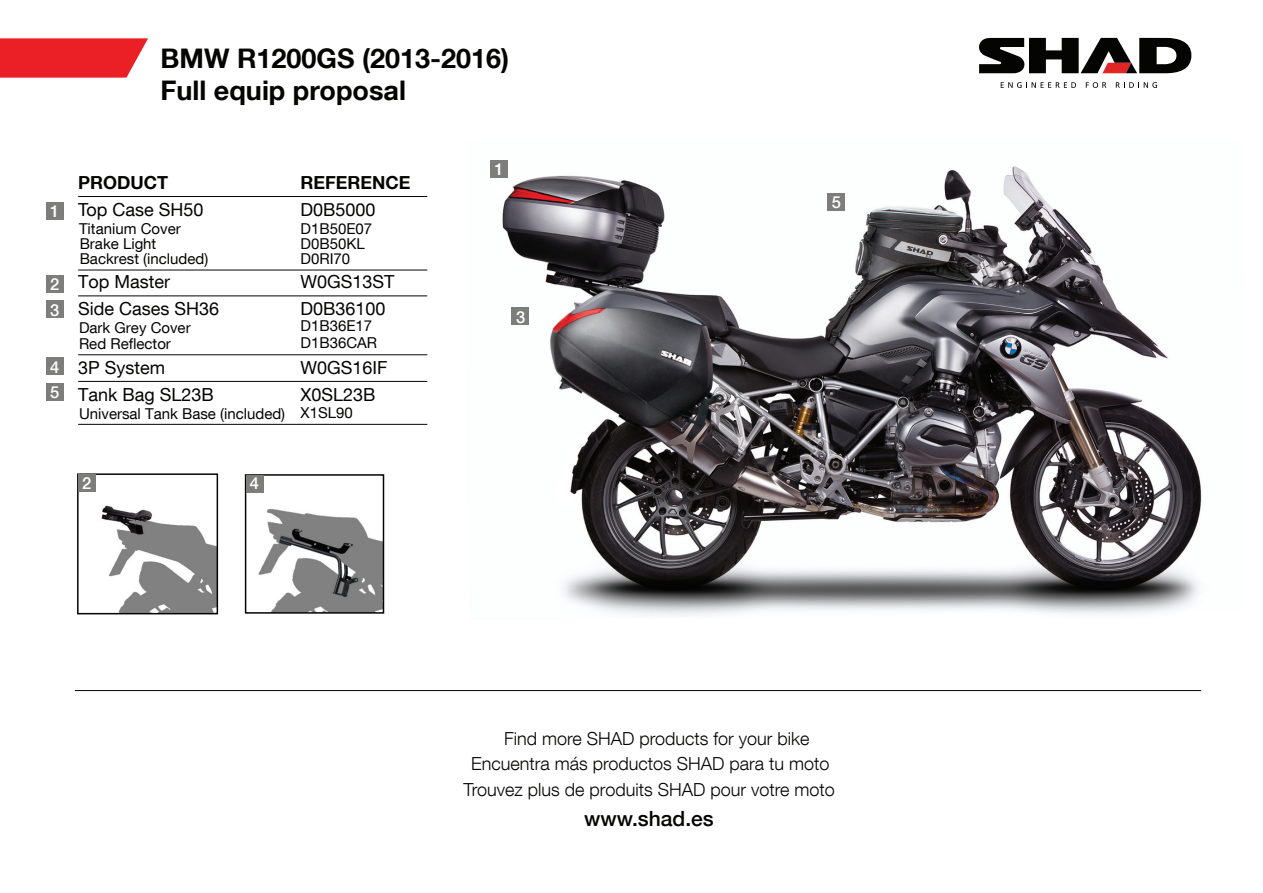
<style>
.page{position:relative;width:1263px;height:893px;background:#fff}
.page>*{position:absolute;margin:0;border:0;box-sizing:border-box;transform-origin:0 0}
.t1{font:700 27px/31.7px "Helvetica Neue LT Com";color:#040503}
.t2{font:500 21px "Helvetica Neue LT Com";color:#040503}
.t3{font:300 18px "Helvetica Neue LT Com";color:#040503}
.t4{font:18px/27px "Helvetica Neue LT Com";color:#040503}
.t5{font:700 18px "Helvetica Neue LT Com";color:#040503}
.t6{font:500 16.5px/25.5px "Helvetica Neue LT Com";color:#fff}
.t7{font:15px "Helvetica Neue LT Com";color:#040503}
</style>
<div class="page">
<img style="left:490px;top:160px;width:712px;height:456px">
<svg style="left:0;top:38px;width:148px;height:40px"></svg>
<hr style="left:78px;top:196px;width:349px;height:1px;background:#040503">
<hr style="left:78px;top:270px;width:349px;height:1px;background:#040503">
<hr style="left:78px;top:295px;width:349px;height:1px;background:#040503">
<hr style="left:78px;top:354px;width:349px;height:1px;background:#040503">
<hr style="left:78px;top:381px;width:349px;height:1px;background:#040503">
<hr style="left:78px;top:424px;width:349px;height:1px;background:#040503">
<div style="left:46px;top:202px;width:17px;height:17px;background:#7d7d7c"></div>
<div style="left:46px;top:275px;width:17px;height:17px;background:#7d7d7c"></div>
<div style="left:46px;top:300px;width:17px;height:17px;background:#7d7d7c"></div>
<div style="left:46px;top:358px;width:17px;height:17px;background:#7d7d7c"></div>
<div style="left:46px;top:383px;width:17px;height:17px;background:#7d7d7c"></div>
<svg style="left:979px;top:38px;width:212px;height:35px"></svg>
<svg style="left:1001px;top:82px;width:75px;height:6px"></svg>
<svg style="left:1086px;top:82px;width:20px;height:6px"></svg>
<svg style="left:1116px;top:82px;width:41px;height:6px"></svg>
<img style="left:101px;top:505px;width:114px;height:106px">
<div style="left:77px;top:473px;width:141px;height:141px;border:2px solid #040503"></div>
<div style="left:79px;top:475px;width:17px;height:17px;background:#7d7d7c"></div>
<img style="left:258px;top:477px;width:123px;height:134px">
<div style="left:245px;top:474px;width:139px;height:140px;border:2px solid #040503"></div>
<div style="left:246px;top:476px;width:17px;height:17px;background:#7d7d7c"></div>
<div style="left:490px;top:160px;width:17px;height:17px;background:#7d7d7c"></div>
<div style="left:512px;top:308px;width:17px;height:17px;background:#7d7d7c"></div>
<div style="left:828px;top:193px;width:17px;height:17px;background:#7d7d7c"></div>
<hr style="left:75px;top:690px;width:1126px;height:1px;background:#040503">
<h1 class="t1" style="left:160px;top:42px;width:350px">BMW R1200GS (2013-2016)<br>Full equip proposal</h1>
<p class="t6" style="left:50px;top:198px;width:11px">1</p>
<p class="t6" style="left:50px;top:271px;width:11px">2<br>3</p>
<p class="t6" style="left:50px;top:354px;width:11px">4<br>5</p>
<p class="t5" style="left:78px;top:171px;width:92px">PRODUCT</p>
<p class="t4" style="left:78px;top:196px;width:127px">Top Case SH50</p>
<p class="t5" style="left:301px;top:171px;width:111px">REFERENCE</p>
<p class="t4" style="left:301px;top:196px;width:77px">D0B5000</p>
<p class="t7" style="left:79px;top:220px;width:103px">Titanium Cover</p>
<p class="t7" style="left:301px;top:220px;width:73px">D1B50E07</p>
<p class="t7" style="left:80px;top:235px;width:78px">Brake Light</p>
<p class="t7" style="left:300px;top:235px;width:66px">D0B50KL</p>
<p class="t7" style="left:80px;top:250px;width:130px">Backrest (included)</p>
<p class="t7" style="left:300px;top:250px;width:51px">D0RI70</p>
<p class="t4" style="left:78px;top:268px;width:143px">Top Master<br>Side Cases SH36</p>
<p class="t4" style="left:301px;top:268px;width:96px">W0GS13ST<br>D0B36100</p>
<p class="t7" style="left:79px;top:318px;width:113px">Dark Grey Cover</p>
<p class="t7" style="left:301px;top:317px;width:73px">D1B36E17</p>
<p class="t7" style="left:79px;top:335px;width:93px">Red Reflector</p>
<p class="t7" style="left:301px;top:333px;width:78px">D1B36CAR</p>
<p class="t4" style="left:78px;top:353px;width:137px">3P System<br>Tank Bag SL23B</p>
<p class="t4" style="left:301px;top:353px;width:89px">W0GS16IF<br>X0SL23B</p>
<p class="t7" style="left:79px;top:404px;width:275px">Universal Tank Base (included) X1SL90</p>
<p class="t6" style="left:82px;top:470px;width:11px">2</p>
<p class="t6" style="left:250px;top:470px;width:11px">4</p>
<p class="t6" style="left:495px;top:156px;width:11px">1</p>
<p class="t6" style="left:516px;top:304px;width:11px">3</p>
<p class="t6" style="left:832px;top:189px;width:11px">5</p>
<p class="t3" style="left:504px;top:727px;width:307px">Find more SHAD products for your bike</p>
<p class="t3" style="left:471px;top:753px;width:360px">Encuentra más productos SHAD para tu moto</p>
<p class="t3" style="left:464px;top:778px;width:373px">Trouvez plus de produits SHAD pour votre moto</p>
<h2 class="t2" style="left:584px;top:806px;width:131px">www.shad.es</h2>
</div>
